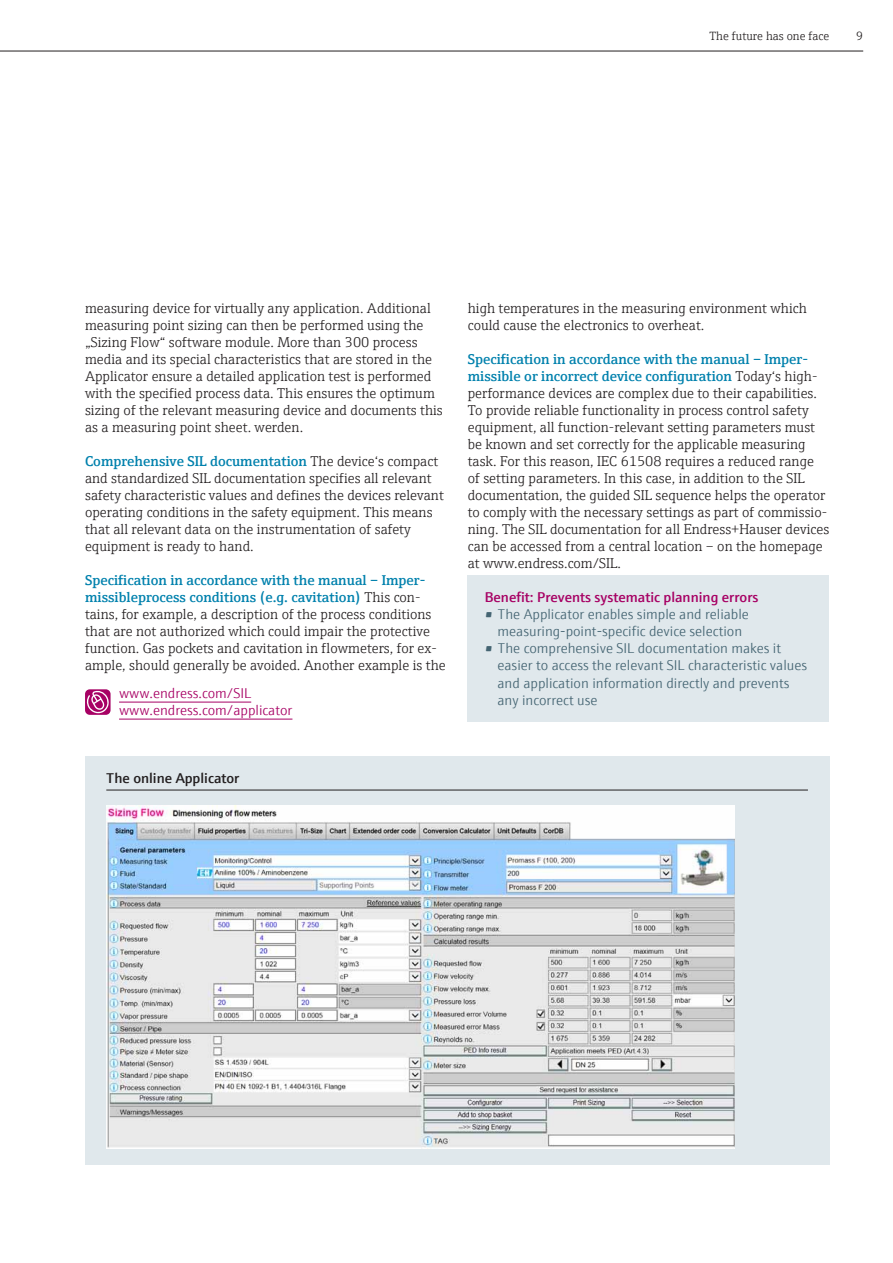
<style>
.page{position:relative;width:893px;height:1263px;background:#fff}
.page>*{position:absolute;margin:0;border:0;box-sizing:border-box;transform-origin:0 0}
.t1{font:300 14.25px/17px "E+H Serif";color:#231f20}
.t2{font:300 14.25px/17px "E+H Sans";color:#446472;text-align:center}
.t3{font:300 14.25px/17px "E+H Sans";color:#a70164}
.t4{font:600 14.25px "E+H Sans";color:#a70164}
.t5{font:600 14.25px "E+H Sans";color:#231f20}
.t6{font:300 12px "E+H Serif";color:#231f20}
.s1{font-weight:600;color:#0081ad}
</style>
<div class="page">
<div style="left:85px;top:756px;width:744px;height:408px;background:#e0e8ec"></div>
<img style="left:106px;top:805px;width:629px;height:343px">
<svg style="left:85px;top:689px;width:26px;height:26px"></svg>
<hr style="left:119px;top:702px;width:132px;height:1px;background:#a70164">
<hr style="left:119px;top:719px;width:173px;height:1px;background:#a70164">
<hr style="left:106px;top:790px;width:702px;height:1px;background:#231f20">
<div style="left:468px;top:576px;width:361px;height:146px;background:#e0e8ec"></div>
<hr style="left:0;top:51px;width:863px;height:1px;background:#231f20">
<p class="t6" style="left:709px;top:27px;width:121px">The future has one face</p>
<p class="t6" style="left:856px;top:27px;width:8px">9</p>
<p class="t1" style="left:85px;top:298px;width:359px">measuring device for virtually any application. Additional measuring point sizing can then be performed using the „Sizing Flow“ software module. More than 300 process media and its special characteristics that are stored in the Applicator ensure a detailed application test is performed with the specified process data. This ensures the optimum sizing of the relevant measuring device and documents this as a measuring point sheet. werden.</p>
<p class="t1" style="left:85px;top:452px;width:360px"><span class="s1">Comprehensive SIL documentation</span> The device‘s compact and standardized SIL documentation specifies all relevant safety characteristic values and defines the devices relevant operating conditions in the safety equipment. This means that all relevant data on the instrumentation of safety equipment is ready to hand.</p>
<p class="t1" style="left:85px;top:571px;width:362px"><span class="s1">Specification in accordance with the manual – Imper&shy;missibleprocess conditions (e.g. cavitation)</span> This con&shy;tains, for example, a description of the process conditions that are not authorized which could impair the protective function. Gas pockets and cavitation in flowmeters, for ex&shy;ample, should generally be avoided. Another example is the</p>
<p class="t3" style="left:119px;top:683px;width:175px">www.endress.com/SIL www.endress.com/applicator</p>
<p class="t5" style="left:106px;top:767px;width:135px">The online Applicator</p>
<p class="t1" style="left:468px;top:299px;width:341px">high temperatures in the measuring environment which could cause the electronics to overheat.</p>
<p class="t1" style="left:468px;top:350px;width:363px"><span class="s1">Specification in accordance with the manual – Imper&shy;missible or incorrect device configuration</span> Today‘s high&shy;performance devices are complex due to their capabilities.<br>To provide reliable functionality in process control safety equipment, all function-relevant setting parameters must be known and set correctly for the applicable measuring task. For this reason, IEC 61508 requires a reduced range of setting parameters. In this case, in addition to the SIL documentation, the guided SIL sequence helps the operator to comply with the necessary settings as part of commissio&shy;ning. The SIL documentation for all Endress+Hauser devices can be accessed from a central location – on the homepage at www.endress.com/SIL.</p>
<p class="t4" style="left:485px;top:586px;width:275px">Benefit: Prevents systematic planning errors</p>
<p class="t2" style="left:485px;top:605px;width:266px">• The Applicator enables simple and reliable measuring-point-specific device selection</p>
<p class="t2" style="left:497px;top:639px;width:311px;text-align:left;text-indent:-13px">• The comprehensive SIL documentation makes it easier to access the relevant SIL characteristic values and application information directly and prevents any incorrect use</p>
</div>
